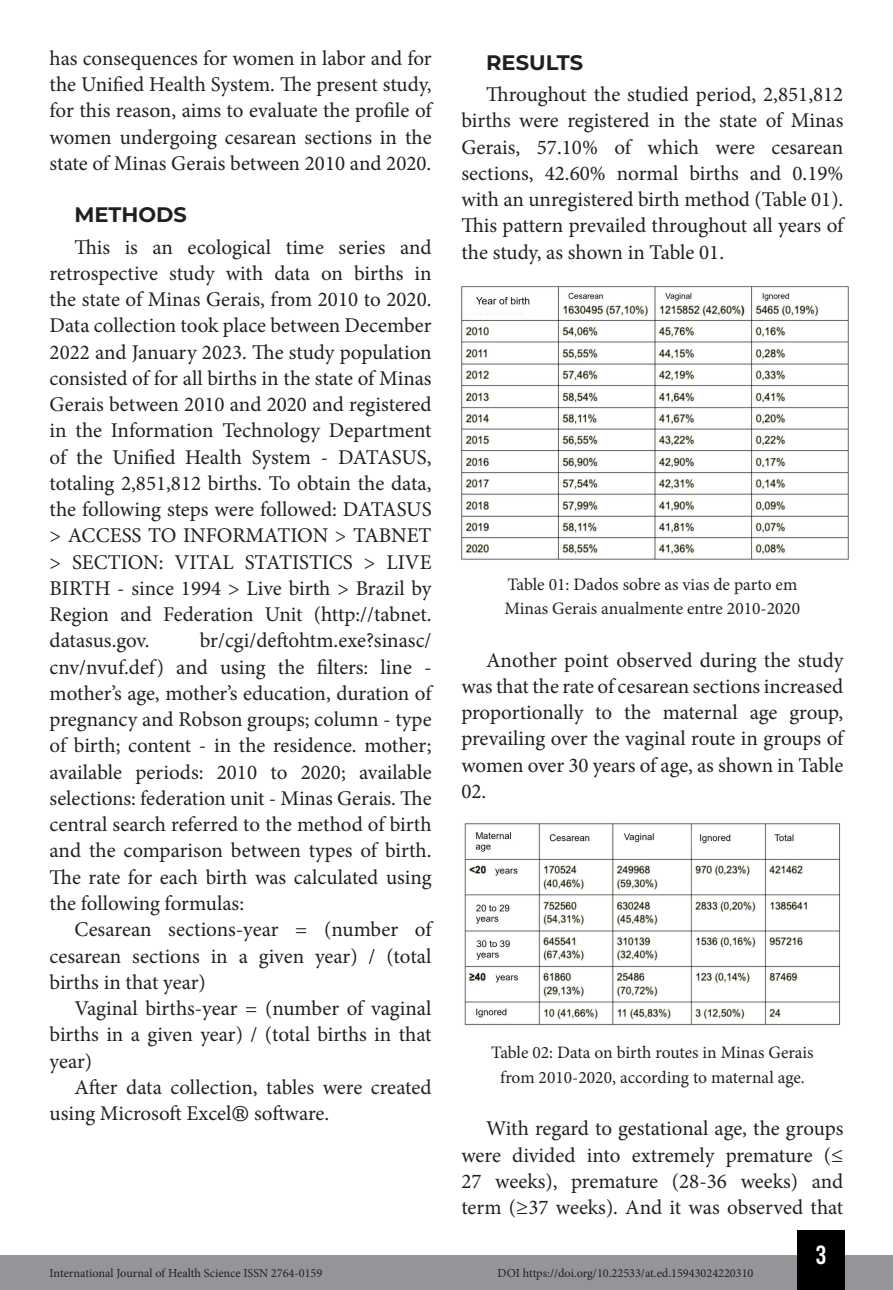
<style>
.page{position:relative;width:893px;height:1290px;background:#fff}
.page>*{position:absolute;margin:0;border:0;box-sizing:border-box;transform-origin:0 0}
.t1{font:26.25px "Bebas Kai";color:#fff}
.TXT{font:21px/26.2px "Minion Pro";color:#231f20;text-align:justify}
.TITULO{font:700 21px "Montserrat";color:#231f20}
.Info_Imagem{font:17.5px/24.5px "Minion Pro";color:#231f20}
.t2{font:12.25px "Minion Pro";color:#231f20}
.s1{font-family:"Cambria Math"}
</style>
<div class="page">
<div style="left:0;top:1255px;width:893px;height:35px;background:#939598"></div>
<div style="left:797px;top:1230px;width:48px;height:60px;background:#000"></div>
<img style="left:461px;top:286px;width:388px;height:274px">
<img style="left:464px;top:823px;width:377px;height:202px">
<p class="TXT" style="left:50px;top:45px;width:384px">has consequences for women in labor and for the Unified Health System. The present study, for this reason, aims to evaluate the profile of women undergoing cesarean sections in the state of Minas Gerais between 2010 and 2020.</p>
<p class="TITULO" style="left:74px;top:200px;width:114px">METHODS</p>
<p class="TXT" style="left:50px;top:234px;width:384px;text-indent:25px">This is an ecological time series and retrospective study with data on births in the state of Minas Gerais, from 2010 to 2020.<br>Data collection took place between December 2022 and January 2023. The study population consisted of for all births in the state of Minas Gerais between 2010 and 2020 and registered in the Information Technology Department of the Unified Health System - DATASUS, totaling 2,851,812 births. To obtain the data, the following steps were followed: DATASUS &gt; ACCESS TO INFORMATION &gt; TABNET &gt; SECTION: VITAL STATISTICS &gt; LIVE BIRTH - since 1994 &gt; Live birth &gt; Brazil by Region and Federation Unit (http://tabnet. datasus.gov.</p>
<p class="TXT" style="left:50px;top:628px;width:383px;text-indent:150px">br/cgi/deftohtm.exe?sinasc/ cnv/nvuf.def) and using the filters: line - mother’s age, mother’s education, duration of pregnancy and Robson groups; column - type of birth; content - in the residence. mother; available periods: 2010 to 2020; available selections: federation unit - Minas Gerais. The central search referred to the method of birth and the comparison between types of birth.<br>The rate for each birth was calculated using the following formulas:</p>
<p class="TXT" style="left:50px;top:916px;width:383px;text-indent:25px">Cesarean sections-year = (number of cesarean sections in a given year) / (total births in that year)</p>
<p class="TXT" style="left:50px;top:995px;width:384px;text-indent:25px">Vaginal births-year = (number of vaginal births in a given year) / (total births in that year)</p>
<p class="TXT" style="left:50px;top:1074px;width:383px;text-indent:25px">After data collection, tables were created using Microsoft Excel<span class="s1">®</span> software.</p>
<p class="TITULO" style="left:486px;top:47px;width:99px">RESULTS</p>
<p class="TXT" style="left:461px;top:81px;width:383px;text-indent:25px">Throughout the studied period, 2,851,812 births were registered in the state of Minas Gerais, 57.10% of which were cesarean sections, 42.60% normal births and 0.19% with an unregistered birth method (Table 01).<br>This pattern prevailed throughout all years of the study, as shown in Table 01.</p>
<p class="Info_Imagem" style="left:504px;top:572px;width:297px">Table 01: Dados sobre as vias de parto em<br>Minas Gerais anualmente entre 2010-2020</p>
<p class="TXT" style="left:461px;top:647px;width:384px;text-indent:25px">Another point observed during the study was that the rate of cesarean sections increased proportionally to the maternal age group, prevailing over the vaginal route in groups of women over 30 years of age, as shown in Table 02.</p>
<p class="Info_Imagem" style="left:491px;top:1040px;width:324px;text-align:center">Table 02: Data on birth routes in Minas Gerais from 2010-2020, according to maternal age.</p>
<p class="TXT" style="left:461px;top:1115px;width:384px;text-indent:25px">With regard to gestational age, the groups were divided into extremely premature (≤ 27 weeks), premature (28-36 weeks) and term (≥37 weeks). And it was observed that</p>
<p class="t1" style="left:816px;top:1241px;width:12px">3</p>
<p class="t2" style="left:50px;top:1265px;width:274px">International Journal of Health Science ISSN 2764-0159</p>
<p class="t2" style="left:498px;top:1265px;width:257px">DOI https://doi.org/10.22533/at.ed.15943024220310</p>
</div>
